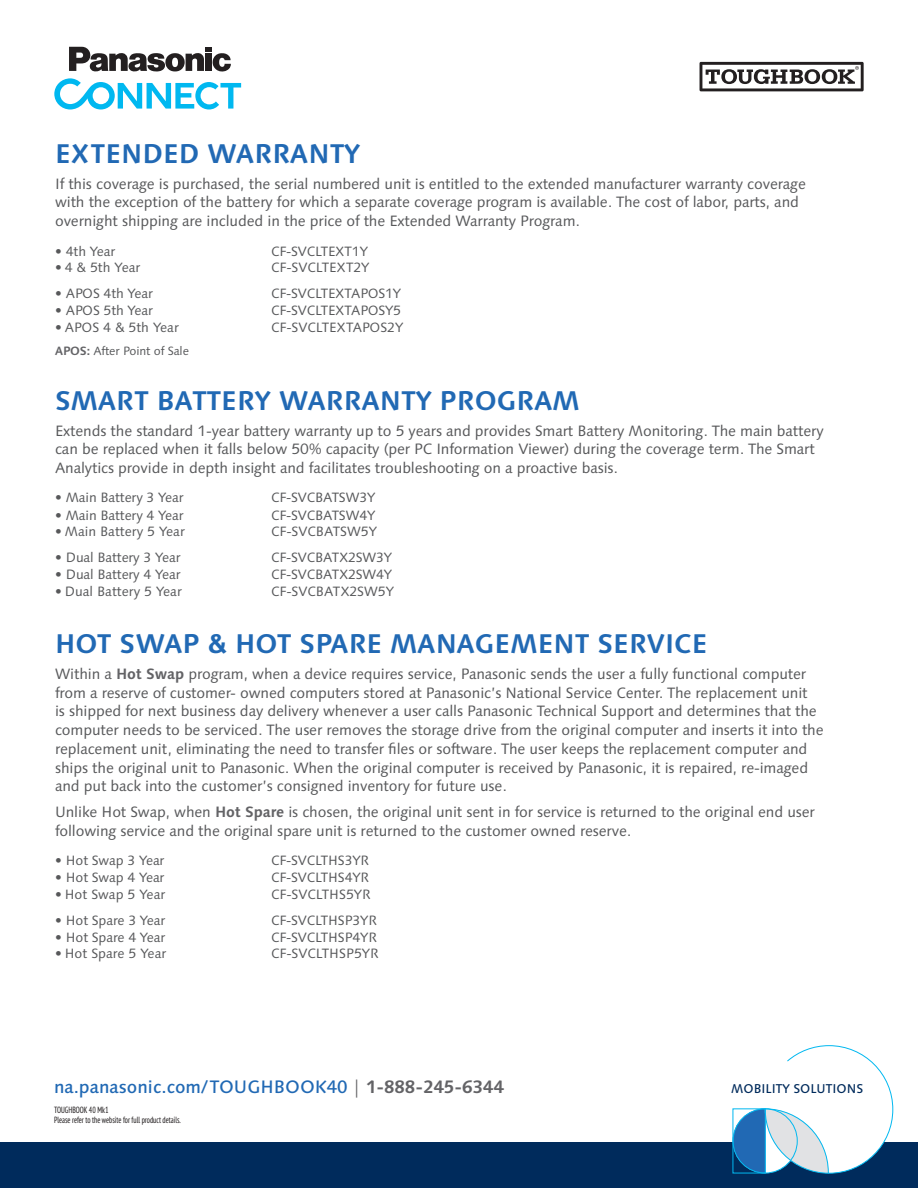
<style>
.page{position:relative;width:918px;height:1188px;background:#fff}
.page>*{position:absolute;margin:0;border:0;box-sizing:border-box;transform-origin:0 0}
.Sub-title_Sol_Guide{font:700 27px "Syntax Next LT Pro";color:#2169b4}
.t1{font:500 18px "Syntax Next LT Pro";color:#2169b4}
.Body_Intro{font:15px/18.8px "Syntax Next LT Pro";letter-spacing:-.01em;color:#57585a}
.t2{font:13.5px "Syntax Next LT Pro";letter-spacing:-.01em;color:#57585a}
.t3{font:500 12.75px "Syntax Next LT Pro";color:#002b5c}
.Product_NOTE{font:12px "Syntax Next LT Pro";letter-spacing:-.01em;color:#57585a}
.t4{font:condensed 9px/10.5px "PT Sans Pro";color:#231f20}
.s1{font-weight:700;color:#636366}
.s2{font-weight:300;color:#636366}
</style>
<div class="page">
<svg style="left:69px;top:47px;width:162px;height:25px"></svg>
<svg style="left:54px;top:78px;width:187px;height:32px"></svg>
<svg style="left:700px;top:62px;width:164px;height:29px"></svg>
<div style="left:0;top:1142px;width:918px;height:46px;background:#002b5c"></div>
<svg style="left:733px;top:1045px;width:161px;height:129px"></svg>
<p class="Sub-title_Sol_Guide" style="left:55px;top:137px;width:307px">EXTENDED WARRANTY</p>
<p class="Body_Intro" style="left:55px;top:174px;width:752px">If this coverage is purchased, the serial numbered unit is entitled to the extended manufacturer warranty coverage with the exception of the battery for which a separate coverage program is available. The cost of labor, parts, and overnight shipping are included in the price of the Extended Warranty Program.</p>
<p class="t2" style="left:55px;top:242px;width:62px">• 4th Year</p>
<p class="t2" style="left:271px;top:242px;width:98px">CF-SVCLTEXT1Y</p>
<p class="t2" style="left:55px;top:259px;width:87px">• 4 &amp; 5th Year</p>
<p class="t2" style="left:271px;top:259px;width:100px">CF-SVCLTEXT2Y</p>
<p class="t2" style="left:55px;top:285px;width:99px">• APOS 4th Year</p>
<p class="t2" style="left:271px;top:285px;width:132px">CF-SVCLTEXTAPOS1Y</p>
<p class="t2" style="left:55px;top:302px;width:99px">• APOS 5th Year</p>
<p class="t2" style="left:271px;top:302px;width:131px">CF-SVCLTEXTAPOSY5</p>
<p class="t2" style="left:55px;top:319px;width:125px">• APOS 4 &amp; 5th Year</p>
<p class="t2" style="left:271px;top:319px;width:134px">CF-SVCLTEXTAPOS2Y</p>
<p class="Product_NOTE" style="left:55px;top:343px;width:135px"><span class="s1">APOS:</span> After Point of Sale</p>
<p class="Sub-title_Sol_Guide" style="left:55px;top:384px;width:526px">SMART BATTERY WARRANTY PROGRAM</p>
<p class="Body_Intro" style="left:55px;top:421px;width:770px">Extends the standard 1-year battery warranty up to 5 years and provides Smart Battery Monitoring. The main battery can be replaced when it falls below 50% capacity (per PC Information Viewer) during the coverage term. The Smart<br>Analytics provide in depth insight and facilitates troubleshooting on a proactive basis.</p>
<p class="t2" style="left:55px;top:489px;width:130px">• Main Battery 3 Year</p>
<p class="t2" style="left:271px;top:489px;width:106px">CF-SVCBATSW3Y</p>
<p class="t2" style="left:55px;top:507px;width:130px">• Main Battery 4 Year</p>
<p class="t2" style="left:271px;top:507px;width:106px">CF-SVCBATSW4Y</p>
<p class="t2" style="left:55px;top:523px;width:131px">• Main Battery 5 Year</p>
<p class="t2" style="left:271px;top:523px;width:107px">CF-SVCBATSW5Y</p>
<p class="t2" style="left:55px;top:549px;width:127px">• Dual Battery 3 Year</p>
<p class="t2" style="left:271px;top:549px;width:123px">CF-SVCBATX2SW3Y</p>
<p class="t2" style="left:55px;top:566px;width:127px">• Dual Battery 4 Year</p>
<p class="t2" style="left:271px;top:566px;width:123px">CF-SVCBATX2SW4Y</p>
<p class="t2" style="left:55px;top:583px;width:128px">• Dual Battery 5 Year</p>
<p class="t2" style="left:271px;top:583px;width:124px">CF-SVCBATX2SW5Y</p>
<p class="Sub-title_Sol_Guide" style="left:55px;top:627px;width:654px">HOT SWAP &amp; HOT SPARE MANAGEMENT SERVICE</p>
<p class="Body_Intro" style="left:55px;top:664px;width:770px">Within a <span class="s1">Hot Swap</span> program, when a device requires service, Panasonic sends the user a fully functional computer from a reserve of customer- owned computers stored at Panasonic’s National Service Center. The replacement unit<br>is shipped for next business day delivery whenever a user calls Panasonic Technical Support and determines that the computer needs to be serviced. The user removes the storage drive from the original computer and inserts it into the replacement unit, eliminating the need to transfer files or software. The user keeps the replacement computer and ships the original unit to Panasonic. When the original computer is received by Panasonic, it is repaired, re-imaged and put back into the customer’s consigned inventory for future use.</p>
<p class="Body_Intro" style="left:55px;top:802px;width:761px">Unlike Hot Swap, when <span class="s1">Hot Spare</span> is chosen, the original unit sent in for service is returned to the original end user following service and the original spare unit is returned to the customer owned reserve.</p>
<p class="t2" style="left:55px;top:852px;width:111px">• Hot Swap 3 Year</p>
<p class="t2" style="left:271px;top:852px;width:100px">CF-SVCLTHS3YR</p>
<p class="t2" style="left:55px;top:869px;width:111px">• Hot Swap 4 Year</p>
<p class="t2" style="left:271px;top:869px;width:100px">CF-SVCLTHS4YR</p>
<p class="t2" style="left:55px;top:886px;width:112px">• Hot Swap 5 Year</p>
<p class="t2" style="left:271px;top:886px;width:101px">CF-SVCLTHS5YR</p>
<p class="t2" style="left:55px;top:911px;width:112px">• Hot Spare 3 Year</p>
<p class="t2" style="left:271px;top:911px;width:107px">CF-SVCLTHSP3YR</p>
<p class="t2" style="left:55px;top:929px;width:112px">• Hot Spare 4 Year</p>
<p class="t2" style="left:271px;top:929px;width:107px">CF-SVCLTHSP4YR</p>
<p class="t2" style="left:55px;top:945px;width:113px">• Hot Spare 5 Year</p>
<p class="t2" style="left:271px;top:945px;width:109px">CF-SVCLTHSP5YR</p>
<p class="t1" style="left:54px;top:1075px;width:451px">na.panasonic.com/TOUGHBOOK40 <span class="s2">|</span> <span class="s1">1-888-245-6344</span></p>
<p class="t3" style="left:731px;top:1081px;width:134px">MOBILITY SOLUTIONS</p>
<p class="t4" style="left:54px;top:1104px;width:128px">TOUGHBOOK 40 Mk1<br>Please refer to the website for full product details.</p>
</div>
